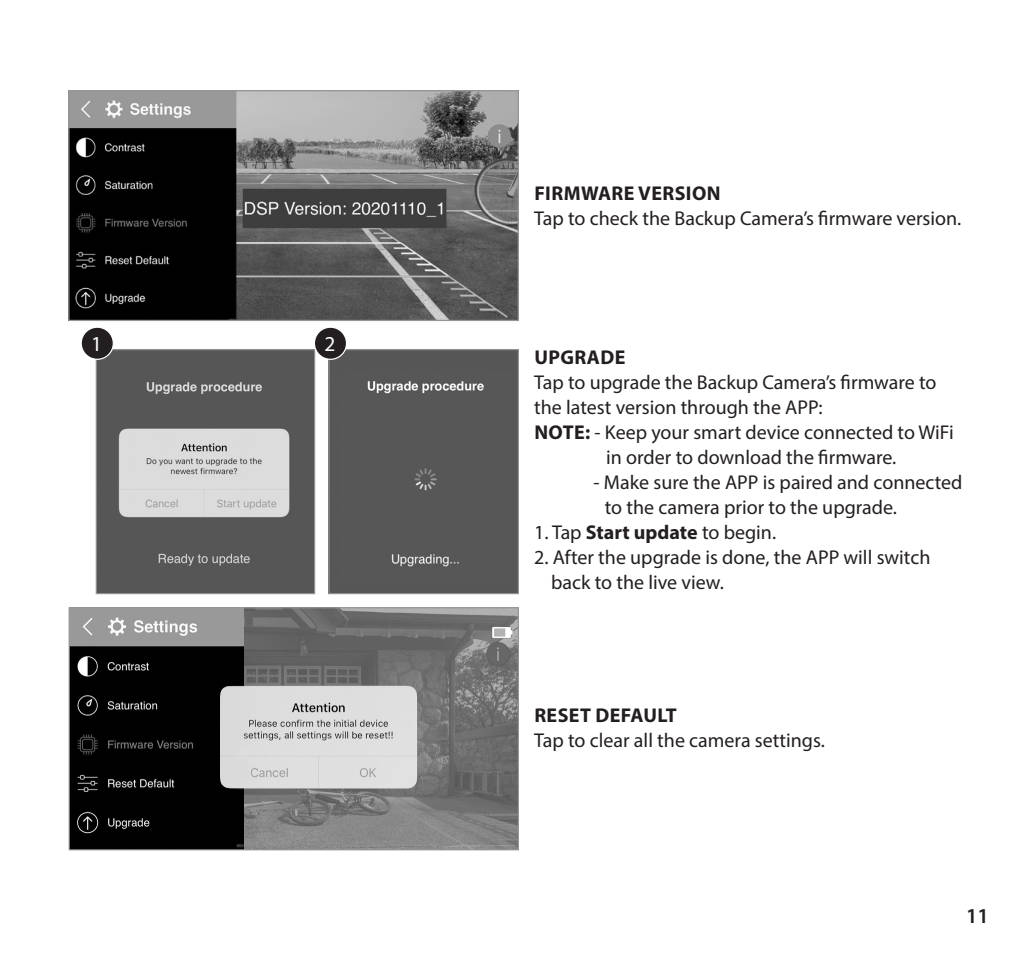
<style>
.page{position:relative;width:1028px;height:957px;background:#fff}
.page>*{position:absolute;margin:0;border:0;box-sizing:border-box;transform-origin:0 0}
.t1{font:600 21.25px "Myriad Pro";color:#231f20}
.t2{font:21.25px "Myriad Pro";color:#fff}
.t3{font:20px/25px "Myriad Pro";color:#231f20}
.t4{font:700 20px "Myriad Pro";letter-spacing:.02em;color:#231f20}
.s1{font-weight:700}
</style>
<div class="page">
<img style="left:70px;top:92px;width:447px;height:227px">
<div style="left:68px;top:90px;width:451px;height:231px;border:1px solid #939598"></div>
<img style="left:71px;top:609px;width:446px;height:239px">
<div style="left:69px;top:607px;width:450px;height:243px;border:1px solid #939598"></div>
<div style="left:330px;top:351px;width:187px;height:241px;background:#575757"></div>
<div style="left:328px;top:349px;width:191px;height:245px;border:1px solid #939598"></div>
<img style="left:98px;top:351px;width:215px;height:241px">
<div style="left:96px;top:349px;width:219px;height:245px;border:1px solid #939598"></div>
<div style="left:81px;top:327px;width:32px;height:32px;background:#231f20;border-radius:50%"></div>
<div style="left:81px;top:326px;width:33px;height:34px;border:1px solid #fff;border-radius:50%"></div>
<div style="left:314px;top:327px;width:32px;height:32px;background:#231f20;border-radius:50%"></div>
<div style="left:314px;top:326px;width:33px;height:34px;border:1px solid #fff;border-radius:50%"></div>
<p class="t2" style="left:91px;top:330px;width:12px">1</p>
<p class="t2" style="left:324px;top:330px;width:12px">2</p>
<p class="t4" style="left:534px;top:180px;width:188px">FIRMWARE VERSION</p>
<p class="t3" style="left:534px;top:205px;width:429px">Tap to check the Backup Camera’s firmware version.</p>
<p class="t4" style="left:534px;top:344px;width:93px">UPGRADE</p>
<p class="t3" style="left:534px;top:369px;width:404px">Tap to upgrade the Backup Camera’s firmware to the latest version through the APP:</p>
<p class="t3" style="left:534px;top:419px;width:421px"><span class="s1">NOTE:</span> - Keep your smart device connected to WiFi</p>
<p class="t3" style="left:606px;top:444px;width:291px">in order to download the firmware.</p>
<p class="t3" style="left:593px;top:469px;width:370px">- Make sure the APP is paired and connected</p>
<p class="t3" style="left:605px;top:494px;width:294px">to the camera prior to the upgrade.</p>
<p class="t3" style="left:534px;top:519px;width:243px">1. Tap <span class="s1">Start update</span> to begin.</p>
<p class="t3" style="left:534px;top:544px;width:398px">2. After the upgrade is done, the APP will switch</p>
<p class="t3" style="left:551px;top:569px;width:174px">back to the live view.</p>
<p class="t4" style="left:534px;top:702px;width:144px">RESET DEFAULT</p>
<p class="t3" style="left:534px;top:727px;width:292px">Tap to clear all the camera settings.</p>
<p class="t1" style="left:966px;top:902px;width:24px">11</p>
</div>
